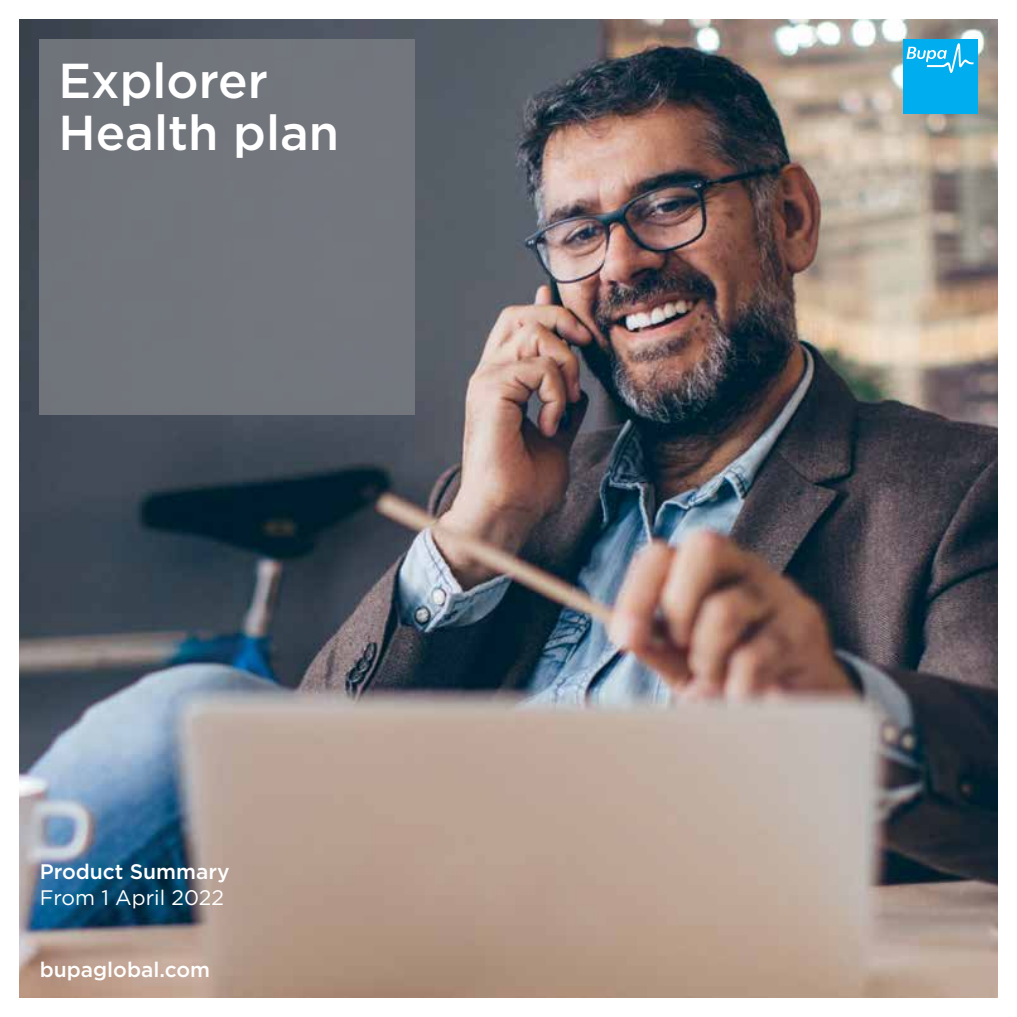
<style>
.page{position:relative;width:1017px;height:1017px;background:#fff}
.page>*{position:absolute;margin:0;border:0;box-sizing:border-box;transform-origin:0 0}
.t1{font:500 49px/52.5px "Gotham";color:#fff}
.t2{font:500 21px "Gotham";color:#fff}
.t3{font:21px "Gotham";color:#fff}
</style>
<div class="page">
<img style="left:20px;top:20px;width:977px;height:977px">
<div style="left:40px;top:40px;width:375px;height:375px;background:#72757c"></div>
<div style="left:903px;top:40px;width:74px;height:74px;background:#00aeef"></div>
<svg style="left:906px;top:43px;width:68px;height:30px"></svg>
<h1 class="t1" style="left:58px;top:53px;width:282px">Explorer<br>Health plan</h1>
<p class="t2" style="left:40px;top:858px;width:192px">Product Summary</p>
<p class="t3" style="left:40px;top:884px;width:186px">From 1 April 2022</p>
<p class="t2" style="left:40px;top:956px;width:172px">bupaglobal.com</p>
</div>
